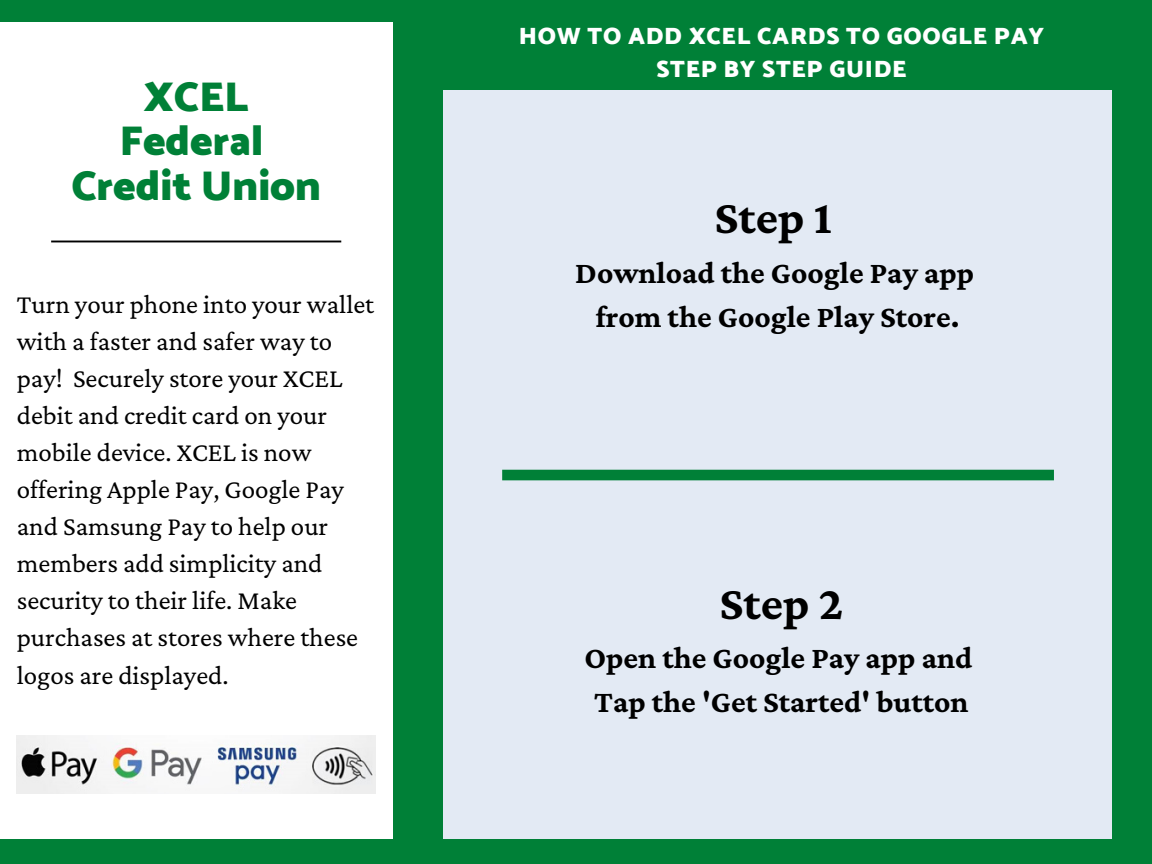
<style>
.page{position:relative;width:1152px;height:864px;background:#008037}
.page>*{position:absolute;margin:0;border:0;box-sizing:border-box;transform-origin:0 0}
.t1{font:700 48px "Crimson Pro";color:#000}
.t2{font:900 42.3px/44.2px "Catamaran";color:#008037;text-align:center}
.t3{font:700 31.5px/44px "Crimson Pro";color:#000;text-align:center}
.t4{font:27px/37px "Crimson Pro";color:#000}
.t5{font:900 24px/33.6px "Catamaran";letter-spacing:.03em;color:#fff;text-align:center}
</style>
<div class="page">
<div style="left:0;top:22px;width:393px;height:817px;background:#fff"></div>
<div style="left:443px;top:91px;width:669px;height:748px;background:#e3eaf4"></div>
<svg style="left:51px;top:241px;width:290px;height:1px"></svg>
<img style="left:17px;top:736px;width:359px;height:57px">
<div style="left:502px;top:470px;width:552px;height:10px;background:#008037"></div>
<h2 class="t2" style="left:71px;top:76px;width:251px">XCEL<br>Federal<br>Credit Union</h2>
<p class="t4" style="left:17px;top:285px;width:359px">Turn your phone into your wallet with a faster and safer way to pay! Securely store your XCEL debit and credit card on your mobile device. XCEL is now offering Apple Pay, Google Pay and Samsung Pay to help our members add simplicity and security to their life. Make purchases at stores where these logos are displayed.</p>
<p class="t5" style="left:519px;top:20px;width:527px">HOW TO ADD XCEL CARDS TO GOOGLE PAY<br>STEP BY STEP GUIDE</p>
<h1 class="t1" style="left:714px;top:190px;width:119px">Step 1</h1>
<p class="t3" style="left:575px;top:250px;width:400px">Download the Google Pay app from the Google Play Store.</p>
<h1 class="t1" style="left:720px;top:576px;width:125px">Step 2</h1>
<p class="t3" style="left:584px;top:635px;width:389px">Open the Google Pay app and<br>Tap the 'Get Started' button</p>
</div>
